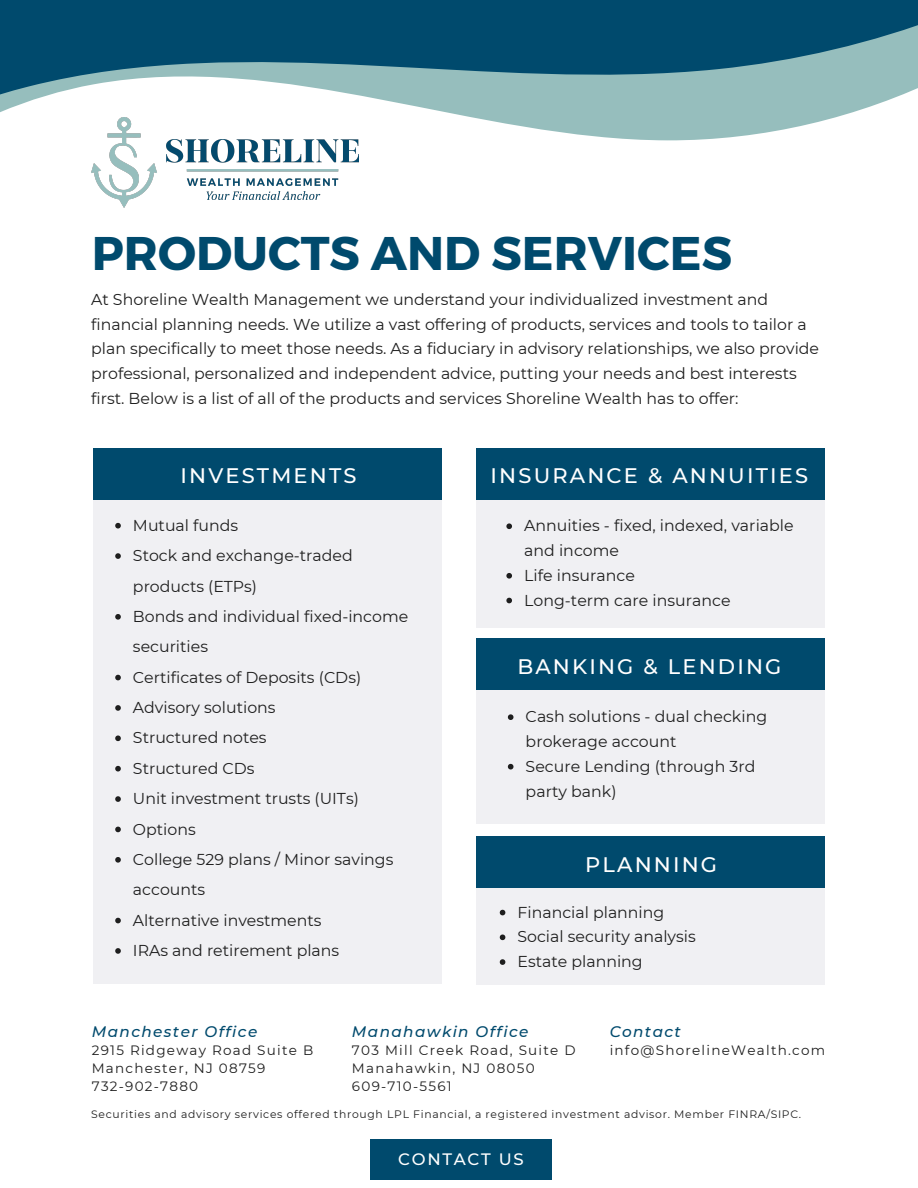
<style>
.page{position:relative;width:918px;height:1188px;background:#fff}
.page>*{position:absolute;margin:0;border:0;box-sizing:border-box;transform-origin:0 0}
.t1{font:700 47.25px "Montserrat";color:#004a6d}
.t2{font:500 21px "Montserrat";letter-spacing:.105em;color:#fff}
.t3{font:500 16.5px "Montserrat";letter-spacing:.105em;color:#fff}
.t4{font:15.75px/30.3px "Montserrat";color:#1e1e1e}
.t5{font:italic 500 15.3px "Montserrat";letter-spacing:.09em;color:#004a6d}
.t6{font:13.5px/18px "Montserrat";letter-spacing:.09em;color:#1e1e1e}
.t7{font:10.8px "Montserrat";letter-spacing:.065em;color:#1e1e1e}
</style>
<div class="page">
<svg style="left:0;top:95px;width:901px;height:46px"></svg>
<svg style="left:0;top:0;width:918px;height:95px;background:#316f88"></svg>
<img style="left:91px;top:118px;width:268px;height:90px">
<div style="left:94px;top:448px;width:348px;height:51px;background:#004a6d"></div>
<div style="left:476px;top:836px;width:348px;height:52px;background:#004a6d"></div>
<div style="left:476px;top:448px;width:348px;height:51px;background:#004a6d"></div>
<div style="left:476px;top:639px;width:348px;height:51px;background:#004a6d"></div>
<div style="left:476px;top:888px;width:348px;height:97px;background:#f0f0f3"></div>
<div style="left:476px;top:500px;width:348px;height:128px;background:#f0f0f3"></div>
<div style="left:94px;top:500px;width:348px;height:483px;background:#f0f0f3"></div>
<div style="left:476px;top:691px;width:348px;height:133px;background:#f0f0f3"></div>
<svg style="left:115px;top:523px;width:6px;height:6px"></svg>
<svg style="left:115px;top:553px;width:6px;height:6px"></svg>
<svg style="left:115px;top:614px;width:6px;height:6px"></svg>
<svg style="left:115px;top:675px;width:6px;height:5px"></svg>
<svg style="left:115px;top:705px;width:6px;height:6px"></svg>
<svg style="left:115px;top:736px;width:6px;height:5px"></svg>
<svg style="left:115px;top:766px;width:6px;height:6px"></svg>
<svg style="left:115px;top:796px;width:6px;height:6px"></svg>
<svg style="left:115px;top:827px;width:6px;height:5px"></svg>
<svg style="left:115px;top:857px;width:6px;height:6px"></svg>
<svg style="left:115px;top:918px;width:6px;height:5px"></svg>
<svg style="left:115px;top:948px;width:6px;height:6px"></svg>
<svg style="left:500px;top:910px;width:5px;height:5px"></svg>
<svg style="left:500px;top:935px;width:5px;height:5px"></svg>
<svg style="left:500px;top:959px;width:5px;height:6px"></svg>
<svg style="left:506px;top:523px;width:6px;height:6px"></svg>
<svg style="left:506px;top:573px;width:6px;height:6px"></svg>
<svg style="left:506px;top:598px;width:6px;height:5px"></svg>
<svg style="left:508px;top:714px;width:5px;height:6px"></svg>
<svg style="left:508px;top:764px;width:5px;height:6px"></svg>
<div style="left:370px;top:1140px;width:182px;height:39px;background:#004a6d"></div>
<h1 class="t1" style="left:92px;top:223px;width:642px">PRODUCTS AND SERVICES</h1>
<p class="t4" style="left:91px;top:287px;width:729px;line-height:24.8px">At Shoreline Wealth Management we understand your individualized investment and financial planning needs. We utilize a vast offering of products, services and tools to tailor a plan specifically to meet those needs. As a fiduciary in advisory relationships, we also provide professional, personalized and independent advice, putting your needs and best interests first. Below is a list of all of the products and services Shoreline Wealth has to offer:</p>
<h2 class="t2" style="left:181px;top:463px;width:178px">INVESTMENTS</h2>
<p class="t4" style="left:133px;top:510px;width:277px">Mutual funds<br>Stock and exchange-traded products (ETPs)<br>Bonds and individual fixed-income securities<br>Certificates of Deposits (CDs)<br>Advisory solutions<br>Structured notes<br>Structured CDs<br>Unit investment trusts (UITs)<br>Options<br>College 529 plans / Minor savings accounts<br>Alternative investments<br>IRAs and retirement plans</p>
<h2 class="t2" style="left:491px;top:463px;width:319px">INSURANCE &amp; ANNUITIES</h2>
<p class="t4" style="left:524px;top:513px;width:271px;line-height:24.8px">Annuities - fixed, indexed, variable and income<br>Life insurance<br>Long-term care insurance</p>
<h2 class="t2" style="left:517px;top:654px;width:266px">BANKING &amp; LENDING</h2>
<p class="t4" style="left:526px;top:704px;width:243px;line-height:24.8px">Cash solutions - dual checking brokerage account<br>Secure Lending (through 3rd party bank)</p>
<h2 class="t2" style="left:585px;top:851px;width:133px">PLANNING</h2>
<p class="t4" style="left:518px;top:900px;width:180px;line-height:24.8px">Financial planning<br>Social security analysis<br>Estate planning</p>
<p class="t5" style="left:92px;top:1022px;width:167px">Manchester Office</p>
<p class="t6" style="left:92px;top:1041px;width:223px">2915 Ridgeway Road Suite B<br>Manchester, NJ 08759<br>732-902-7880</p>
<p class="t5" style="left:352px;top:1022px;width:178px">Manahawkin Office</p>
<p class="t6" style="left:352px;top:1041px;width:225px">703 Mill Creek Road, Suite D<br>Manahawkin, NJ 08050<br>609-710-5561</p>
<p class="t5" style="left:610px;top:1022px;width:73px">Contact</p>
<p class="t6" style="left:610px;top:1041px;width:217px">info@ShorelineWealth.com</p>
<p class="t7" style="left:91px;top:1108px;width:711px">Securities and advisory services offered through LPL Financial, a registered investment advisor. Member FINRA/SIPC.</p>
<p class="t3" style="left:398px;top:1149px;width:127px">CONTACT US</p>
</div>
